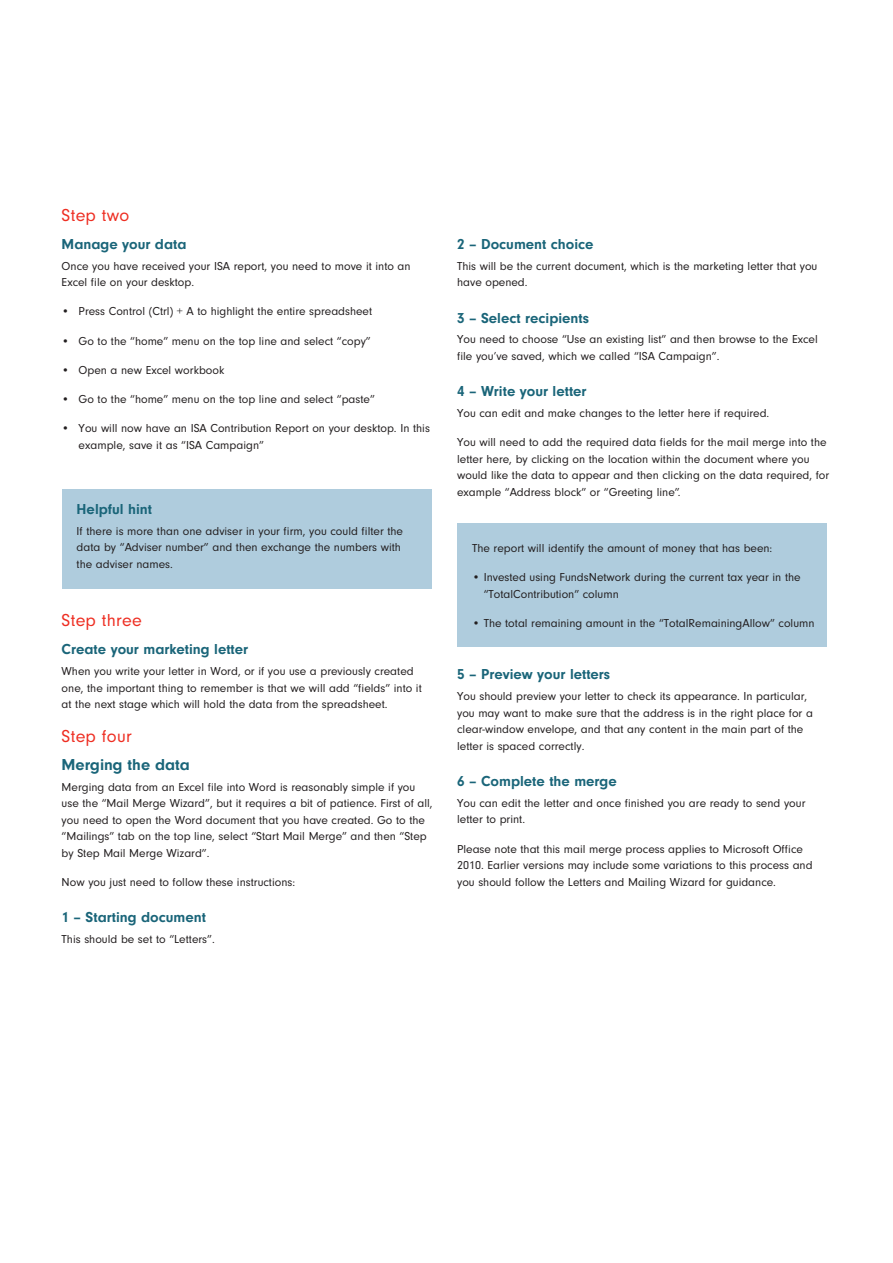
<style>
.page{position:relative;width:893px;height:1263px;background:#fff}
.page>*{position:absolute;margin:0;border:0;box-sizing:border-box;transform-origin:0 0}
.t1{font:18px "Neuzeit Gro";letter-spacing:.015em;color:#ee2e22}
.t2{font:700 16.5px "Neuzeit Gro";color:#1a6579}
.t3{font:700 15px "Neuzeit Gro";color:#1a6579}
.t4{font:12px/16.5px "Neuzeit Gro";color:#231f20}
</style>
<div class="page">
<div style="left:62px;top:489px;width:370px;height:99px;background:#afccdd"></div>
<div style="left:457px;top:524px;width:370px;height:123px;background:#afccdd"></div>
<h1 class="t1" style="left:62px;top:205px;width:69px">Step two</h1>
<p class="t3" style="left:62px;top:235px;width:126px">Manage your data</p>
<p class="t4" style="left:62px;top:258px;width:350px">Once you have received your ISA report, you need to move it into an<br>Excel file on your desktop.</p>
<p class="t4" style="left:62px;top:303px;width:312px">• Press Control (Ctrl) + A to highlight the entire spreadsheet</p>
<p class="t4" style="left:62px;top:333px;width:311px">• Go to the “home” menu on the top line and select “copy”</p>
<p class="t4" style="left:62px;top:362px;width:164px">• Open a new Excel workbook</p>
<p class="t4" style="left:62px;top:391px;width:315px">• Go to the “home” menu on the top line and select “paste”</p>
<p class="t4" style="left:79px;top:420px;width:353px;text-indent:-17px">• You will now have an ISA Contribution Report on your desktop. In this example, save it as “ISA Campaign”</p>
<p class="t3" style="left:77px;top:500px;width:77px">Helpful hint</p>
<p class="t4" style="left:77px;top:523px;width:328px">If there is more than one adviser in your firm, you could filter the data by “Adviser number” and then exchange the numbers with the adviser names.</p>
<h1 class="t1" style="left:62px;top:611px;width:82px">Step three</h1>
<p class="t3" style="left:62px;top:641px;width:188px">Create your marketing letter</p>
<p class="t4" style="left:62px;top:663px;width:362px">When you write your letter in Word, or if you use a previously created one, the important thing to remember is that we will add “fields” into it at the next stage which will hold the data from the spreadsheet.</p>
<h1 class="t1" style="left:62px;top:726px;width:72px">Step four</h1>
<h2 class="t2" style="left:62px;top:755px;width:130px">Merging the data</h2>
<p class="t4" style="left:62px;top:779px;width:373px">Merging data from an Excel file into Word is reasonably simple if you use the “Mail Merge Wizard”, but it requires a bit of patience. First of all, you need to open the Word document that you have created. Go to the “Mailings” tab on the top line, select “Start Mail Merge” and then “Step by Step Mail Merge Wizard”.</p>
<p class="t4" style="left:62px;top:874px;width:235px">Now you just need to follow these instructions:</p>
<p class="t3" style="left:62px;top:909px;width:146px">1 – Starting document</p>
<p class="t4" style="left:62px;top:931px;width:155px">This should be set to “Letters”.</p>
<p class="t3" style="left:457px;top:235px;width:138px">2 – Document choice</p>
<p class="t4" style="left:457px;top:258px;width:362px">This will be the current document, which is the marketing letter that you have opened.</p>
<p class="t3" style="left:457px;top:309px;width:133px">3 – Select recipients</p>
<p class="t4" style="left:457px;top:331px;width:362px">You need to choose “Use an existing list” and then browse to the Excel file you’ve saved, which we called “ISA Campaign”.</p>
<p class="t3" style="left:457px;top:383px;width:131px">4 – Write your letter</p>
<p class="t4" style="left:457px;top:405px;width:314px">You can edit and make changes to the letter here if required.</p>
<p class="t4" style="left:457px;top:434px;width:374px">You will need to add the required data fields for the mail merge into the letter here, by clicking on the location within the document where you would like the data to appear and then clicking on the data required, for example “Address block” or “Greeting line”.</p>
<p class="t4" style="left:472px;top:540px;width:302px">The report will identify the amount of money that has been:</p>
<p class="t4" style="left:484px;top:569px;width:318px;text-indent:-12px">• Invested using FundsNetwork during the current tax year in the “TotalContribution” column</p>
<p class="t4" style="left:472px;top:615px;width:344px">• The total remaining amount in the “TotalRemainingAllow” column</p>
<p class="t3" style="left:457px;top:666px;width:155px">5 – Preview your letters</p>
<p class="t4" style="left:457px;top:688px;width:357px">You should preview your letter to check its appearance. In particular, you may want to make sure that the address is in the right place for a clear-window envelope, and that any content in the main part of the letter is spaced correctly.</p>
<p class="t3" style="left:457px;top:773px;width:161px">6 – Complete the merge</p>
<p class="t4" style="left:457px;top:795px;width:350px">You can edit the letter and once finished you are ready to send your letter to print.</p>
<p class="t4" style="left:457px;top:841px;width:357px">Please note that this mail merge process applies to Microsoft Office<br>2010. Earlier versions may include some variations to this process and you should follow the Letters and Mailing Wizard for guidance.</p>
</div>
